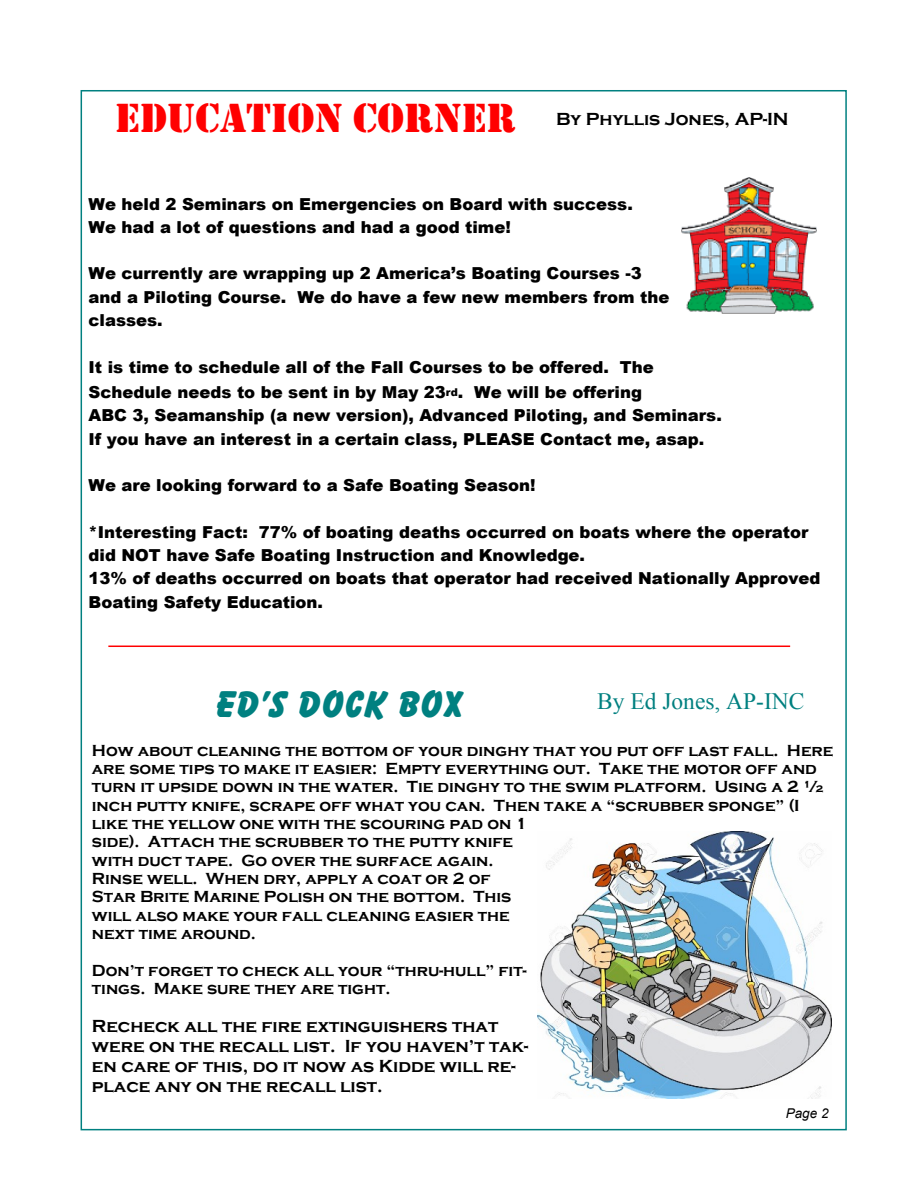
<style>
.page{position:relative;width:918px;height:1188px;background:#fff}
.page>*{position:absolute;margin:0;border:0;box-sizing:border-box;transform-origin:0 0}
.t1{font:42px "Stencil";color:#f00}
.t2{font:36px "Balloonist SF Bold";color:#008080}
.t3{font:23.4px "Times New Roman";color:#008080}
.t4{font:700 18px/20px "Copperplate Gothic";color:#000}
.t5{font:900 16.5px/23.2px "Arial";color:#000}
.t6{font:700 16.5px/18.3px "Copperplate Gothic";color:#000}
.t7{font:italic 13.5px "Arial";color:#000}
.s1{font-size:10.8px}
</style>
<div class="page">
<img style="left:537px;top:832px;width:294px;height:267px">
<hr style="left:108px;top:646px;width:682px;height:1px;background:#f00">
<img style="left:682px;top:177px;width:135px;height:136px">
<h1 class="t1" style="left:115px;top:104px;width:402px">EDUCATION CORNER</h1>
<p class="t4" style="left:556px;top:109px;width:234px">By Phyllis Jones, AP-IN</p>
<p class="t5" style="left:89px;top:194px;width:546px">We held 2 Seminars on Emergencies on Board with success.<br>We had a lot of questions and had a good time!</p>
<p class="t5" style="left:89px;top:264px;width:582px">We currently are wrapping up 2 America’s Boating Courses -3 and a Piloting Course. We do have a few new members from the classes.</p>
<p class="t5" style="left:89px;top:356px;width:567px;line-height:25.5px">It is time to schedule all of the Fall Courses to be offered. The<br>Schedule needs to be sent in by May 23<span class="s1">rd</span>. We will be offering</p>
<p class="t5" style="left:89px;top:406px;width:635px">ABC 3, Seamanship (a new version), Advanced Piloting, and Seminars.<br>If you have an interest in a certain class, PLEASE Contact me, asap.</p>
<p class="t5" style="left:89px;top:475px;width:449px">We are looking forward to a Safe Boating Season!</p>
<p class="t5" style="left:89px;top:522px;width:733px">*Interesting Fact: 77% of boating deaths occurred on boats where the operator did NOT have Safe Boating Instruction and Knowledge.<br>13% of deaths occurred on boats that operator had received Nationally Approved Boating Safety Education.</p>
<h2 class="t2" style="left:213px;top:690px;width:248px">ED’S DOCK BOX</h2>
<h3 class="t3" style="left:597px;top:693px;width:209px">By Ed Jones, AP-INC</h3>
<p class="t6" style="left:92px;top:741px;width:743px">How about cleaning the bottom of your dinghy that you put off last fall. Here are some tips to make it easier: Empty everything out. Take the motor off and turn it upside down in the water. Tie dinghy to the swim platform. Using a 2 ½ inch putty knife, scrape off what you can. Then take a “scrubber sponge” (I like the yellow one with the scouring pad on 1<br>side). Attach the scrubber to the putty knife<br>with duct tape. Go over the surface again.<br>Rinse well. When dry, apply a coat or 2 of<br>Star Brite Marine Polish on the bottom. This<br>will also make your fall cleaning easier the<br>next time around.</p>
<p class="t6" style="left:92px;top:961px;width:436px">Don’t forget to check all your “thru-hull” fit&shy;tings. Make sure they are tight.</p>
<p class="t4" style="left:92px;top:1016px;width:438px">Recheck all the fire extinguishers that were on the recall list. If you haven’t tak&shy;en care of this, do it now as Kidde will re&shy;place any on the recall list.</p>
<p class="t7" style="left:786px;top:1108px;width:44px">Page 2</p>
</div>
